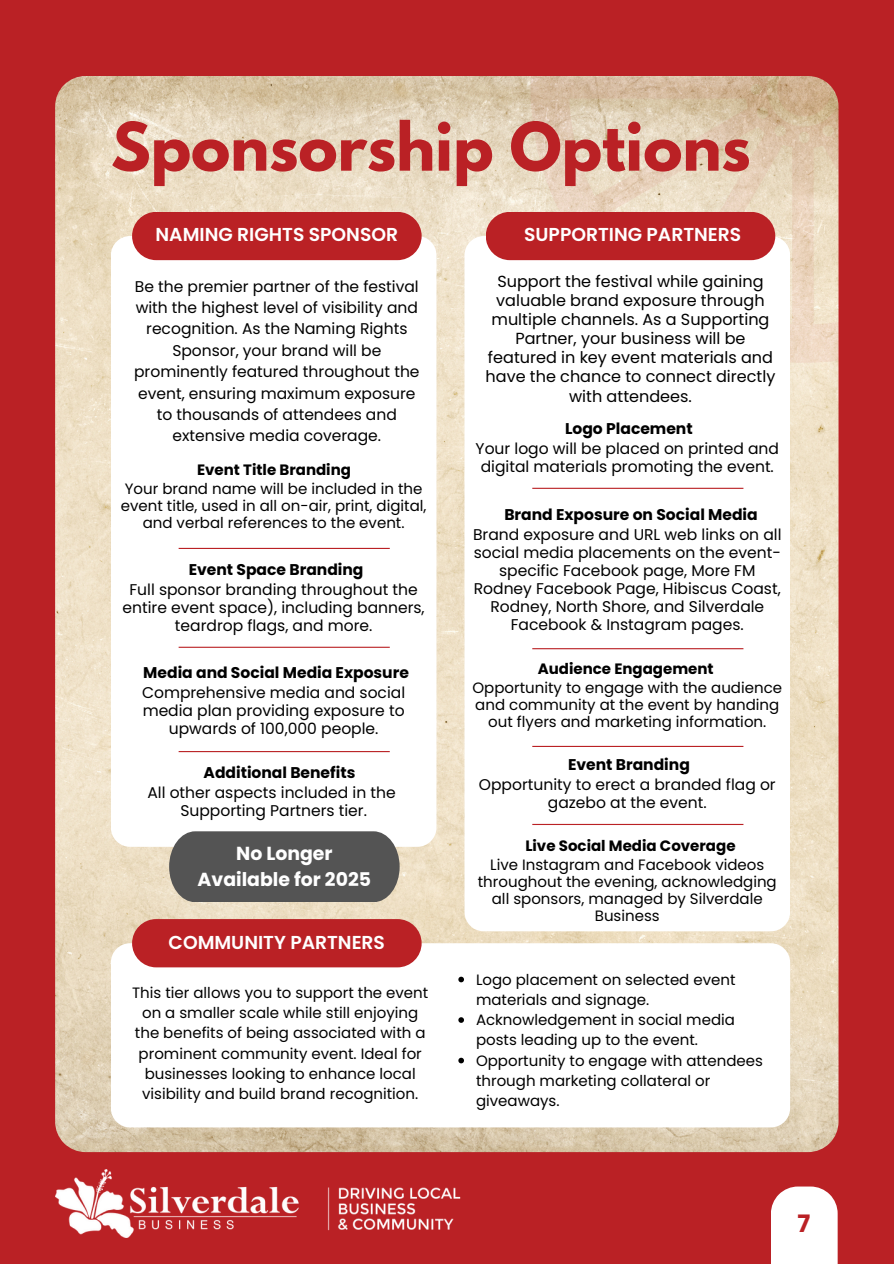
<style>
.page{position:relative;width:894px;height:1264px;background:#fff}
.page>*{position:absolute;margin:0;border:0;box-sizing:border-box;transform-origin:0 0}
.t1{font:700 59.1px "League Spartan";color:#ba2125}
.t2{font:700 24px "Poppins";color:#ba2125}
.t3{font:700 18.9px/25.8px "Poppins";color:#fff;text-align:center}
.t4{font:600 18.75px "Poppins";color:#fff}
.t5{font:16.05px/19.2px "Poppins";color:#000;text-align:center}
.t6{font:15.6px/18px "Poppins";color:#000;text-align:center}
.t7{font:700 15.6px "Poppins";color:#000}
.t8{font:15px/20.2px "Poppins";color:#000;text-align:center}
.t9{font:700 15px "Poppins";color:#000}
</style>
<div class="page">
<div style="left:0;top:0;width:893px;height:1263px;background:#ba2125"></div>
<img style="left:55px;top:76px;width:783px;height:1076px">
<svg style="left:530px;top:76px;width:309px;height:287px;background:#e3d0b7"></svg>
<svg style="left:768px;top:76px;width:71px;height:49px;background:#cca887"></svg>
<img style="left:55px;top:1169px;width:406px;height:68px">
<div style="left:770px;top:1186px;width:67px;height:77px;background:#fff"></div>
<div style="left:111px;top:236px;width:325px;height:610px;background:#fff;border-radius:19px"></div>
<div style="left:111px;top:943px;width:678px;height:184px;background:#fff;border-radius:19px"></div>
<div style="left:464px;top:236px;width:325px;height:695px;background:#fff;border-radius:19px"></div>
<div style="left:132px;top:212px;width:289px;height:48px;background:#ba2125;border-radius:24px"></div>
<div style="left:132px;top:919px;width:289px;height:48px;background:#ba2125;border-radius:24px"></div>
<div style="left:485px;top:212px;width:290px;height:48px;background:#ba2125;border-radius:24px"></div>
<div style="left:169px;top:831px;width:230px;height:71px;background:#545454"></div>
<svg style="left:458px;top:976px;width:6px;height:6px"></svg>
<svg style="left:458px;top:1017px;width:6px;height:5px"></svg>
<svg style="left:458px;top:1057px;width:6px;height:6px"></svg>
<hr style="left:178px;top:548px;width:211px;height:1px;background:#ba2125">
<hr style="left:532px;top:488px;width:211px;height:1px;background:#ba2125">
<hr style="left:178px;top:646px;width:211px;height:2px;background:#ba2125">
<hr style="left:532px;top:648px;width:211px;height:1px;background:#ba2125">
<hr style="left:178px;top:751px;width:211px;height:1px;background:#ba2125">
<hr style="left:532px;top:746px;width:211px;height:1px;background:#ba2125">
<hr style="left:532px;top:823px;width:211px;height:2px;background:#ba2125">
<p class="t1" style="left:111px;top:117px;width:641px">Sponsorship Options</p>
<p class="t4" style="left:155px;top:222px;width:244px">NAMING RIGHTS SPONSOR</p>
<p class="t6" style="left:134px;top:275px;width:287px;line-height:21.3px">Be the premier partner of the festival with the highest level of visibility and recognition. As the Naming Rights Sponsor, your brand will be prominently featured throughout the event, ensuring maximum exposure to thousands of attendees and extensive media coverage.</p>
<h1 class="t9" style="left:197px;top:459px;width:155px">Event Title Branding</h1>
<h3 class="t8" style="left:121px;top:481px;width:307px;line-height:16.8px">Your brand name will be included in the event title, used in all on-air, print, digital, and verbal references to the event.</h3>
<p class="t7" style="left:189px;top:558px;width:176px">Event Space Branding</p>
<p class="t6" style="left:122px;top:580px;width:303px">Full sponsor branding throughout the entire event space), including banners, teardrop flags, and more.</p>
<p class="t7" style="left:143px;top:661px;width:267px">Media and Social Media Exposure</p>
<p class="t6" style="left:142px;top:683px;width:264px">Comprehensive media and social media plan providing exposure to upwards of 100,000 people.</p>
<p class="t7" style="left:203px;top:761px;width:153px">Additional Benefits</p>
<p class="t6" style="left:147px;top:784px;width:250px">All other aspects included in the</p>
<p class="t6" style="left:180px;top:802px;width:188px">Supporting Partners tier.</p>
<p class="t3" style="left:197px;top:840px;width:175px">No Longer<br>Available for 2025</p>
<p class="t4" style="left:169px;top:928px;width:218px">COMMUNITY PARTNERS</p>
<p class="t8" style="left:132px;top:982px;width:297px">This tier allows you to support the event on a smaller scale while still enjoying the benefits of being associated with a prominent community event. Ideal for businesses looking to enhance local visibility and build brand recognition.</p>
<p class="t4" style="left:524px;top:222px;width:218px">SUPPORTING PARTNERS</p>
<p class="t5" style="left:485px;top:271px;width:291px">Support the festival while gaining valuable brand exposure through multiple channels. As a Supporting<br>Partner, your business will be featured in key event materials and have the chance to connect directly with attendees.</p>
<p class="t7" style="left:565px;top:417px;width:129px">Logo Placement</p>
<p class="t6" style="left:475px;top:439px;width:305px">Your logo will be placed on printed and digital materials promoting the event.</p>
<p class="t7" style="left:504px;top:503px;width:255px">Brand Exposure on Social Media</p>
<p class="t6" style="left:473px;top:526px;width:310px">Brand exposure and URL web links on all social media placements on the event&shy;specific Facebook page, More FM Rodney Facebook Page, Hibiscus Coast, Rodney, North Shore, and Silverdale Facebook &amp; Instagram pages.</p>
<p class="t9" style="left:537px;top:658px;width:177px">Audience Engagement</p>
<p class="t8" style="left:472px;top:679px;width:311px;line-height:16.8px">Opportunity to engage with the audience and community at the event by handing out flyers and marketing information.</p>
<p class="t7" style="left:568px;top:753px;width:123px">Event Branding</p>
<p class="t6" style="left:478px;top:775px;width:298px">Opportunity to erect a branded flag or gazebo at the event.</p>
<p class="t9" style="left:525px;top:835px;width:212px">Live Social Media Coverage</p>
<p class="t8" style="left:477px;top:856px;width:300px;line-height:16.8px">Live Instagram and Facebook videos throughout the evening, acknowledging all sponsors, managed by Silverdale<br>Business</p>
<h3 class="t8" style="left:476px;top:969px;width:261px;text-align:left">Logo placement on selected event materials and signage.</h3>
<p class="t8" style="left:476px;top:1009px;width:260px;text-align:left">Acknowledgement in social media posts leading up to the event.</p>
<p class="t8" style="left:476px;top:1050px;width:288px;text-align:left">Opportunity to engage with attendees through marketing collateral or giveaways.</p>
<h2 class="t2" style="left:797px;top:1206px;width:14px">7</h2>
</div>
